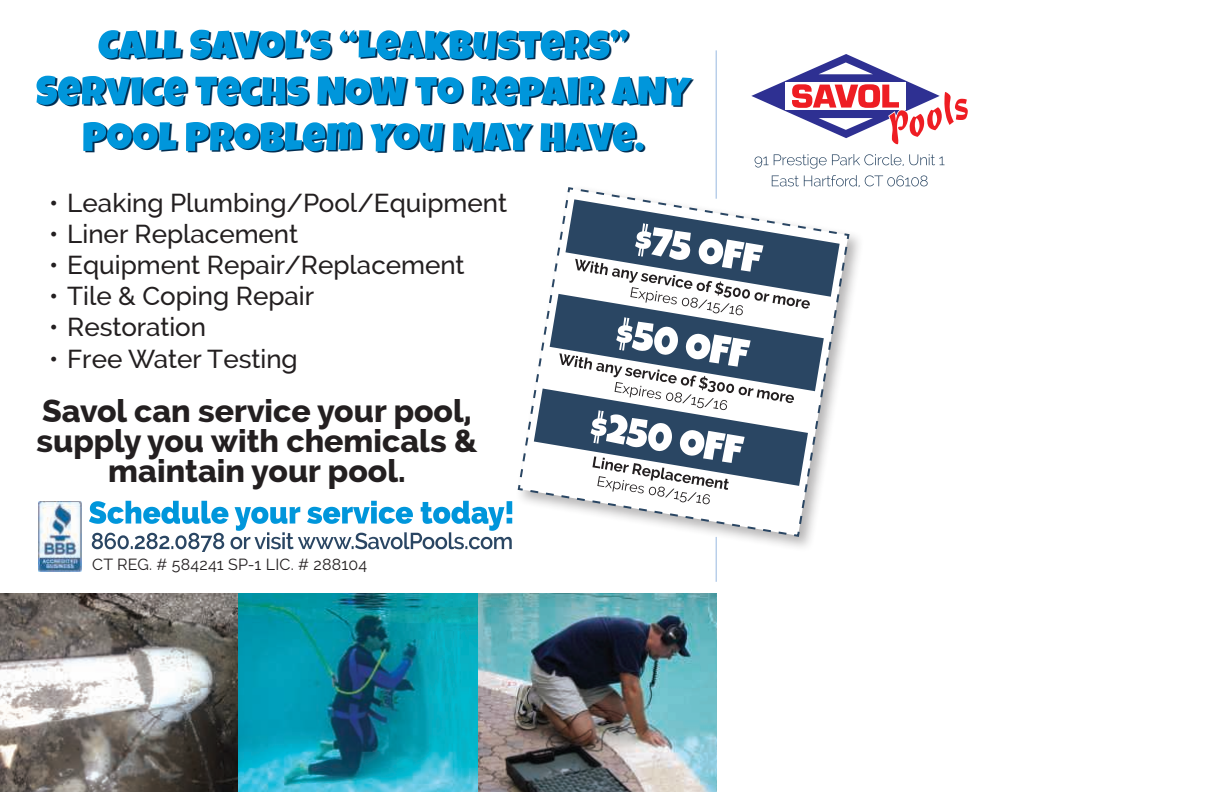
<style>
.page{position:relative;width:1224px;height:792px;background:#fff}
.page>*{position:absolute;margin:0;border:0;box-sizing:border-box;transform-origin:0 0}
.t1{font:40px/46px "Luckiest Guy";letter-spacing:.01em;color:#002e53;text-align:center}
.t2{font:800 32px/30px "Raleway";color:#231f20;text-align:center}
.t3{font:500 26px "Raleway";color:#231f20}
.t4{font:16px "Raleway";letter-spacing:.01em;color:#231f20}
</style>
<div class="page">
<svg style="left:755px;top:154px;width:190px;height:15px"></svg>
<svg style="left:751px;top:54px;width:217px;height:91px"></svg>
<hr style="left:716px;top:50px;width:1px;height:149px;background:#98b8e0">
<svg style="left:89px;top:501px;width:423px;height:51px"></svg>
<img style="left:38px;top:501px;width:44px;height:71px">
<div style="left:515px;top:184px;width:350px;height:368px;background:#231f20;opacity:.33"></div>
<img style="left:0;top:594px;width:478px;height:198px">
<img style="left:478px;top:594px;width:239px;height:198px">
<svg style="left:83px;top:122px;width:560px;height:29px"></svg>
<svg style="left:37px;top:76px;width:655px;height:29px"></svg>
<svg style="left:98px;top:30px;width:530px;height:29px"></svg>
<hr style="left:716px;top:537px;width:1px;height:45px;background:#98b8e0">
<svg style="left:518px;top:175px;width:410px;height:362px"></svg>
<h1 class="t1" style="left:38px;top:24px;width:656px">CALL SAVOL’S “LEAKBUSTERS”<br>SERVICE TECHS NOW TO REPAIR ANY<br>POOL PROBLEM YOU MAY HAVE.</h1>
<p class="t3" style="left:49px;top:187px;width:459px">• Leaking Plumbing/Pool/Equipment</p>
<p class="t3" style="left:49px;top:219px;width:250px">• Liner Replacement</p>
<p class="t3" style="left:49px;top:250px;width:417px">• Equipment Repair/Replacement</p>
<p class="t3" style="left:49px;top:281px;width:267px">• Tile &amp; Coping Repair</p>
<p class="t3" style="left:49px;top:312px;width:158px">• Restoration</p>
<p class="t3" style="left:49px;top:343px;width:250px">• Free Water Testing</p>
<p class="t2" style="left:37px;top:396px;width:442px">Savol can service your pool, supply you with chemicals &amp; maintain your pool.</p>
<p class="t4" style="left:92px;top:555px;width:276px">CT REG. # 584241 SP-1 LIC. # 288104</p>
</div>
